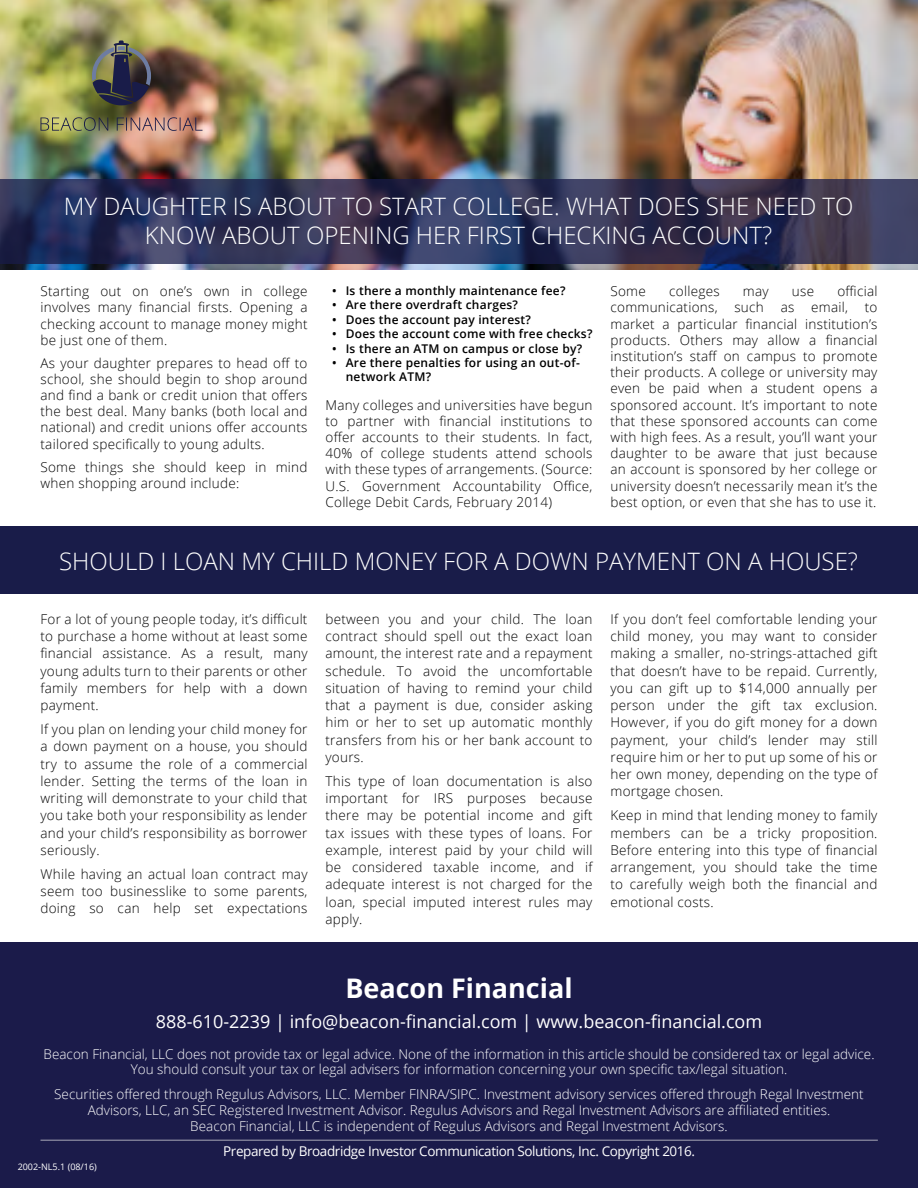
<style>
.page{position:relative;width:918px;height:1188px;background:#fff}
.page>*{position:absolute;margin:0;border:0;box-sizing:border-box;transform-origin:0 0}
.t1{font:700 27px "Open Sans";color:#fff}
.t2{font:300 24px/28.8px "Open Sans";color:#fff;text-align:center}
.t3{font:18px "Open Sans";color:#fff}
.t4{font:300 13.5px/17.2px "Open Sans";letter-spacing:.02em;color:#000;text-align:justify}
.t5{font:300 13.5px/16.2px "Open Sans";color:#fff;text-align:center}
.t6{font:13.5px "Open Sans";letter-spacing:-.03em;color:#fff}
.t7{font:600 12px/14.4px "Open Sans";letter-spacing:.02em;color:#000}
.t8{font:9px "Open Sans";color:#fff}
</style>
<div class="page">
<div style="left:0;top:943px;width:918px;height:245px;background:#1b1b4a"></div>
<img style="left:0;top:0;width:918px;height:270px">
<svg style="left:0;top:179px;width:918px;height:85px;background:#313356"></svg>
<div style="left:0;top:527px;width:918px;height:67px;background:#191c49"></div>
<hr style="left:40px;top:1140px;width:838px;height:1px;background:#e6e7e8">
<img style="left:92px;top:41px;width:59px;height:64px">
<svg style="left:41px;top:117px;width:161px;height:14px;background:#988366"></svg>
<h2 class="t2" style="left:64px;top:191px;width:791px">MY DAUGHTER IS ABOUT TO START COLLEGE. WHAT DOES SHE NEED TO<br>KNOW ABOUT OPENING HER FIRST CHECKING ACCOUNT?</h2>
<p class="t4" style="left:40px;top:283px;width:269px;line-height:16.2px">Starting out on one’s own in college involves many financial firsts. Opening a checking account to manage money might be just one of them.</p>
<p class="t4" style="left:40px;top:354px;width:269px;line-height:16.2px">As your daughter prepares to head off to school, she should begin to shop around and find a bank or credit union that offers the best deal. Many banks (both local and national) and credit unions offer accounts tailored specifically to young adults.</p>
<p class="t4" style="left:40px;top:458px;width:269px;line-height:16.2px">Some things she should keep in mind when shopping around include:</p>
<p class="t7" style="left:332px;top:283px;width:235px">• Is there a monthly maintenance fee?</p>
<p class="t7" style="left:332px;top:298px;width:187px">• Are there overdraft charges?</p>
<p class="t7" style="left:332px;top:312px;width:200px">• Does the account pay interest?</p>
<p class="t7" style="left:332px;top:326px;width:262px">• Does the account come with free checks?</p>
<p class="t7" style="left:332px;top:341px;width:252px">• Is there an ATM on campus or close by?</p>
<p class="t7" style="left:346px;top:355px;width:236px;text-indent:-14px">• Are there penalties for using an out-of&shy;network ATM?</p>
<p class="t4" style="left:326px;top:396px;width:269px;line-height:16.2px">Many colleges and universities have begun to partner with financial institutions to offer accounts to their students. In fact, 40% of college students attend schools with these types of arrangements. (Source:<br>U.S. Government Accountability Office, College Debit Cards, February 2014)</p>
<p class="t4" style="left:610px;top:283px;width:269px;line-height:16.2px;text-indent:227px">official communications, such as email, to market a particular financial institution’s products. Others may allow a financial institution’s staff on campus to promote their products. A college or university may even be paid when a student opens a sponsored account. It’s important to note that these sponsored accounts can come with high fees. As a result, you’ll want your daughter to be aware that just because an account is sponsored by her college or university doesn’t necessarily mean it’s the best option, or even that she has to use it.</p>
<p class="t4" style="left:610px;top:282px;width:37px">Some</p>
<p class="t4" style="left:669px;top:282px;width:52px">colleges</p>
<p class="t4" style="left:743px;top:282px;width:27px">may</p>
<p class="t4" style="left:792px;top:282px;width:24px">use</p>
<h2 class="t2" style="left:59px;top:547px;width:800px">SHOULD I LOAN MY CHILD MONEY FOR A DOWN PAYMENT ON A HOUSE?</h2>
<p class="t4" style="left:41px;top:610px;width:269px">For a lot of young people today, it’s difficult to purchase a home without at least some financial assistance. As a result, many young adults turn to their parents or other family members for help with a down payment.</p>
<p class="t4" style="left:41px;top:720px;width:269px">If you plan on lending your child money for a down payment on a house, you should try to assume the role of a commercial lender. Setting the terms of the loan in writing will demonstrate to your child that you take both your responsibility as lender and your child’s responsibility as borrower seriously.</p>
<p class="t4" style="left:41px;top:865px;width:269px">While having an actual loan contract may seem too businesslike to some parents, doing so can help set expectations</p>
<p class="t4" style="left:326px;top:610px;width:269px">between you and your child. The loan contract should spell out the exact loan amount, the interest rate and a repayment schedule. To avoid the uncomfortable situation of having to remind your child that a payment is due, consider asking him or her to set up automatic monthly transfers from his or her bank account to yours.</p>
<p class="t4" style="left:326px;top:772px;width:269px">This type of loan documentation is also important for IRS purposes because there may be potential income and gift tax issues with these types of loans. For example, interest paid by your child will be considered taxable income, and if adequate interest is not charged for the loan, special imputed interest rules may apply.</p>
<p class="t4" style="left:610px;top:610px;width:269px">If you don’t feel comfortable lending your child money, you may want to consider making a smaller, no-strings-attached gift that doesn’t have to be repaid. Currently, you can gift up to $14,000 annually per person under the gift tax exclusion.<br>However, if you do gift money for a down payment, your child’s lender may still require him or her to put up some of his or her own money, depending on the type of mortgage chosen.</p>
<p class="t4" style="left:610px;top:807px;width:269px">Keep in mind that lending money to family members can be a tricky proposition.<br>Before entering into this type of financial arrangement, you should take the time to carefully weigh both the financial and emotional costs.</p>
<h1 class="t1" style="left:345px;top:969px;width:229px">Beacon Financial</h1>
<h3 class="t3" style="left:156px;top:1009px;width:608px">888-610-2239 | info@beacon-financial.com | www.beacon-financial.com</h3>
<p class="t5" style="left:44px;top:1047px;width:832px;line-height:15px">Beacon Financial, LLC does not provide tax or legal advice. None of the information in this article should be considered tax or legal advice.<br>You should consult your tax or legal advisers for information concerning your own specific tax/legal situation.</p>
<p class="t5" style="left:54px;top:1085px;width:811px">Securities offered through Regulus Advisors, LLC. Member FINRA/SIPC. Investment advisory services offered through Regal Investment<br>Advisors, LLC, an SEC Registered Investment Advisor. Regulus Advisors and Regal Investment Advisors are affiliated entities.<br>Beacon Financial, LLC is independent of Regulus Advisors and Regal Investment Advisors.</p>
<p class="t8" style="left:18px;top:1161px;width:81px">2002-NL5.1 (08/16)</p>
<p class="t6" style="left:223px;top:1142px;width:474px">Prepared by Broadridge Investor Communication Solutions, Inc. Copyright 2016.</p>
</div>
